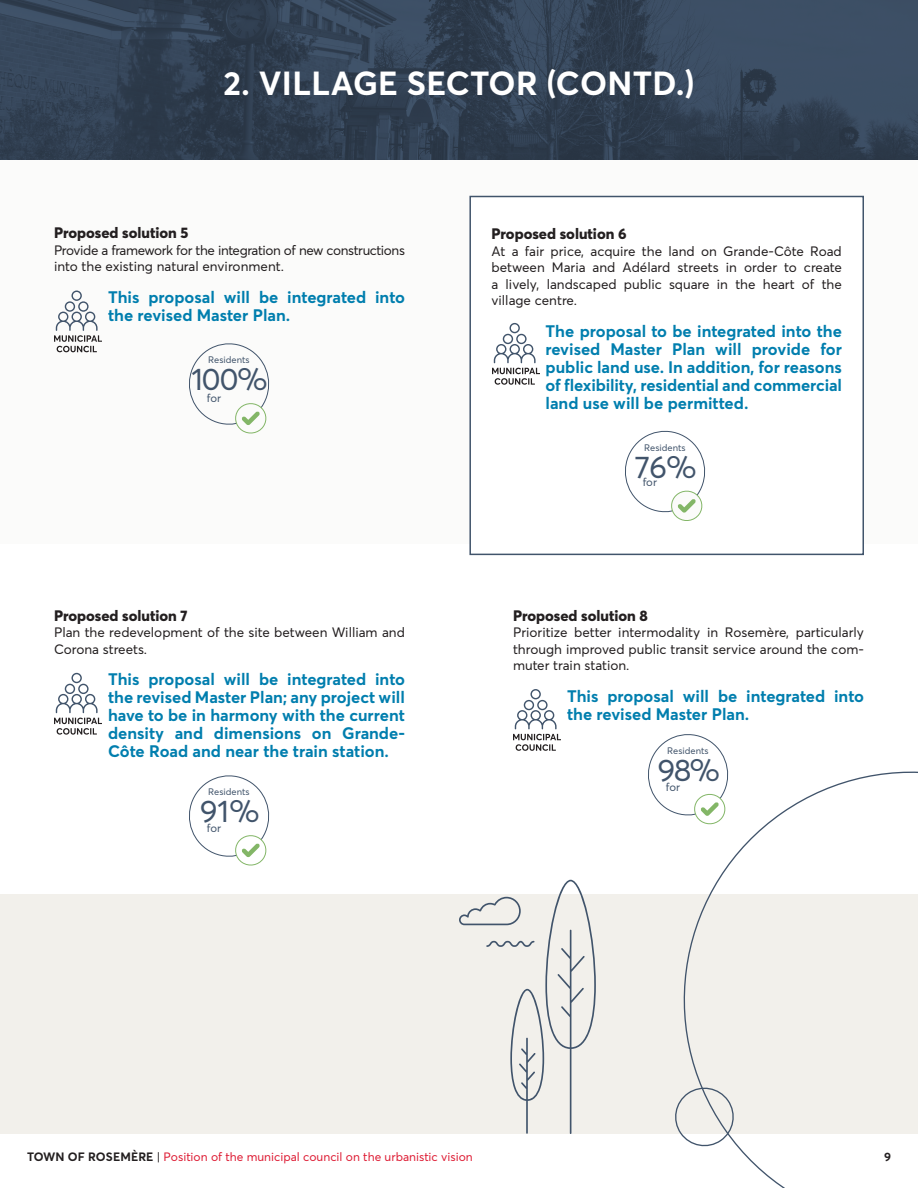
<style>
.page{position:relative;width:918px;height:1188px;background:#fff}
.page>*{position:absolute;margin:0;border:0;box-sizing:border-box;transform-origin:0 0}
.t1{font:700 33px "Averta";letter-spacing:.01em;color:#fff}
.t2{font:30.75px "Averta";letter-spacing:-.05em;color:#41546b}
.t3{font:700 16.5px/18px "Averta";color:#007eae}
.t4{font:800 15px "Averta";color:#231f20}
.t5{font:13.5px/16.5px "Averta";color:#231f20;text-align:justify}
.t6{font:13.5px/16.5px "Averta";letter-spacing:-.03em;color:#231f20}
.t7{font:12px "Averta";color:#de1d35}
.t8{font:700 12px "Averta";color:#231f20}
.t9{font:11.25px "Averta";letter-spacing:-.005em;color:#41546b}
.t10{font:9.3px "Averta";color:#41546b}
.s1{font-weight:700;color:#231f20}
.s2{color:#231f20}
</style>
<div class="page">
<img style="left:0;top:0;width:918px;height:160px">
<div style="left:0;top:894px;width:918px;height:240px;background:#f2f0eb"></div>
<div style="left:0;top:160px;width:918px;height:383px;background:#fbfbfa"></div>
<svg style="left:189px;top:343px;width:81px;height:91px"></svg>
<svg style="left:648px;top:734px;width:63px;height:61px"></svg>
<svg style="left:189px;top:775px;width:81px;height:91px"></svg>
<svg style="left:653px;top:741px;width:265px;height:447px"></svg>
<svg style="left:672px;top:1084px;width:98px;height:104px"></svg>
<svg style="left:459px;top:880px;width:137px;height:254px"></svg>
<div style="left:469px;top:196px;width:395px;height:359px;background:#fff;border:2px solid #41546b"></div>
<svg style="left:625px;top:430px;width:81px;height:91px"></svg>
<svg style="left:54px;top:291px;width:48px;height:61px"></svg>
<svg style="left:492px;top:323px;width:48px;height:62px"></svg>
<svg style="left:513px;top:689px;width:48px;height:62px"></svg>
<svg style="left:54px;top:673px;width:48px;height:62px"></svg>
<p class="t1" style="left:224px;top:62px;width:472px">2. VILLAGE SECTOR (CONTD.)</p>
<p class="t4" style="left:54px;top:223px;width:136px">Proposed solution 5</p>
<p class="t6" style="left:54px;top:242px;width:352px">Provide a framework for the integration of new constructions into the existing natural environment.</p>
<p class="t3" style="left:108px;top:288px;width:299px">This proposal will be integrated into the revised Master Plan.</p>
<p class="t10" style="left:208px;top:354px;width:43px">Residents</p>
<p class="t2" style="left:192px;top:360px;width:78px">100%</p>
<p class="t9" style="left:207px;top:391px;width:16px">for</p>
<p class="t4" style="left:54px;top:606px;width:135px">Proposed solution 7</p>
<p class="t5" style="left:54px;top:624px;width:352px">Plan the redevelopment of the site between William and<br>Corona streets.</p>
<p class="t3" style="left:108px;top:670px;width:299px;text-align:justify">This proposal will be integrated into the revised Master Plan; any project will have to be in harmony with the current density and dimensions on Grande-Côte Road and near the train station.</p>
<p class="t10" style="left:208px;top:786px;width:43px">Residents</p>
<p class="t2" style="left:200px;top:792px;width:62px">91%</p>
<p class="t9" style="left:207px;top:821px;width:16px">for</p>
<p class="t4" style="left:492px;top:224px;width:137px">Proposed solution 6</p>
<p class="t5" style="left:492px;top:242px;width:352px">At a fair price, acquire the land on Grande-Côte Road between Maria and Adélard streets in order to create a lively, landscaped public square in the heart of the village centre.</p>
<p class="t3" style="left:546px;top:322px;width:298px;text-align:justify">The proposal to be integrated into the revised Master Plan will provide for public land use. In addition, for reasons of flexibility, residential and commercial land use will be permitted.</p>
<p class="t10" style="left:644px;top:442px;width:43px">Residents</p>
<p class="t2" style="left:635px;top:448px;width:64px">76%</p>
<p class="t9" style="left:643px;top:475px;width:16px">for</p>
<p class="t4" style="left:513px;top:606px;width:136px">Proposed solution 8</p>
<p class="t5" style="left:513px;top:624px;width:353px">Prioritize better intermodality in Rosemère, particularly through improved public transit service around the com&shy;muter train station.</p>
<p class="t3" style="left:567px;top:687px;width:299px">This proposal will be integrated into the revised Master Plan.</p>
<p class="t2" style="left:657px;top:751px;width:64px">98%</p>
<p class="t9" style="left:666px;top:780px;width:16px">for</p>
<p class="t10" style="left:667px;top:745px;width:43px">Residents</p>
<p class="t7" style="left:27px;top:1149px;width:447px"><span class="s1">TOWN OF ROSEMÈRE</span> <span class="s2">|</span> Position of the municipal council on the urbanistic vision</p>
<p class="t8" style="left:884px;top:1149px;width:8px">9</p>
</div>
